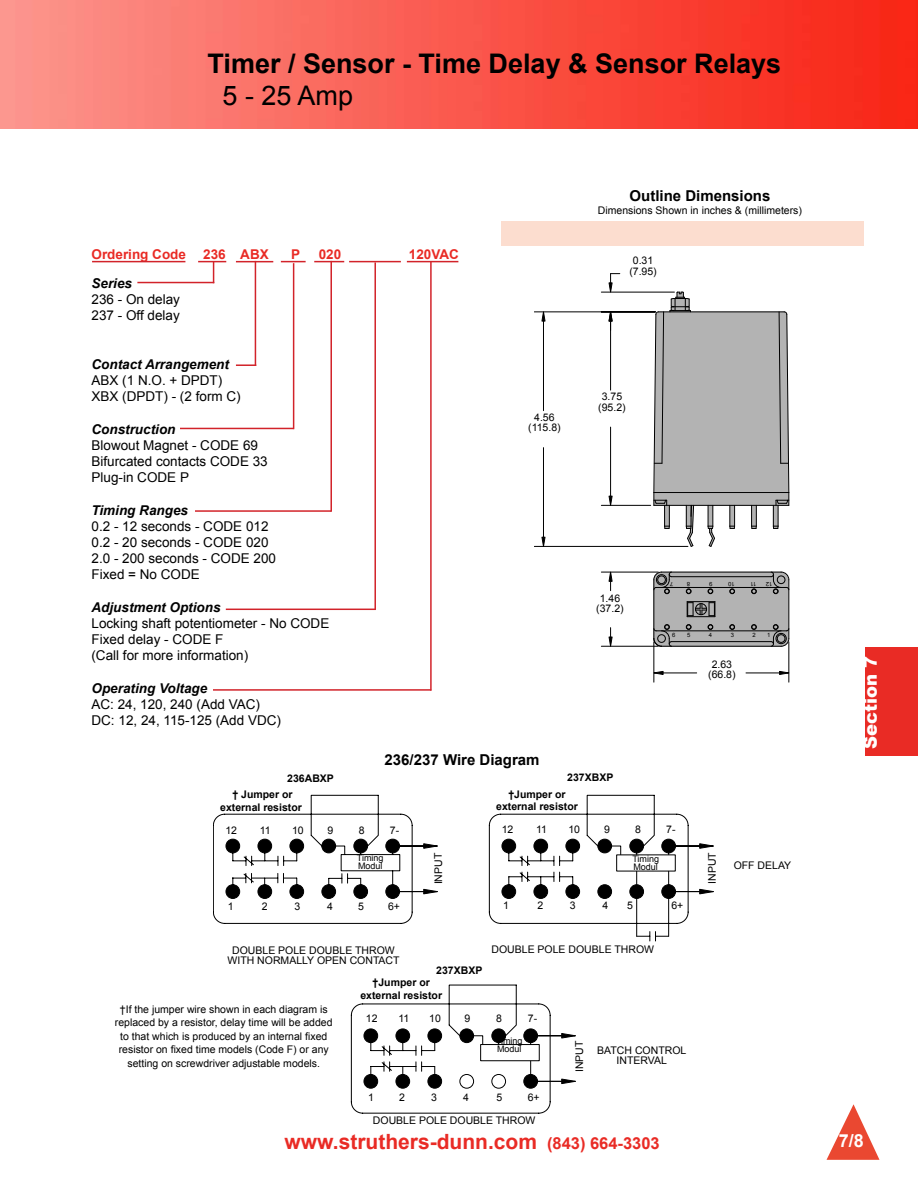
<style>
.page{position:relative;width:918px;height:1188px;background:#fff}
.page>*{position:absolute;margin:0;border:0;box-sizing:border-box;transform-origin:0 0}
.t1{font:700 27px "Arial";color:#000}
.t2{font:27px "Arial";color:#000}
.t3{font:700 21px "Arial";color:#e92b25}
.t4{font:900 18px "Arial";color:#fff}
.t5{font:700 18px "Arial";color:#fff}
.t6{font:700 15px "Arial";color:#000}
.t7{font:13.5px/16.2px "Arial";color:#000}
.t8{font:italic 700 13.5px "Arial";color:#000}
.t9{font:700 13.5px "Arial";color:#e92b25}
.t10{font:10.5px/10.5px "Arial";color:#000;text-align:center}
.t11{font:700 10.5px/12.6px "Arial";color:#000;text-align:center}
.t12{font:9px/7.5px "Arial";color:#000}
.t13{font:5.85px "Arial";color:#000}
.s1{font-size:16.5px}
</style>
<div class="page">
<hr style="left:789px;top:580px;width:1px;height:59px;background:#000">
<hr style="left:601px;top:572px;width:57px;height:1px;background:#000">
<hr style="left:601px;top:646px;width:57px;height:1px;background:#000">
<svg style="left:608px;top:571px;width:5px;height:20px"></svg>
<svg style="left:608px;top:628px;width:5px;height:19px"></svg>
<hr style="left:534px;top:312px;width:121px;height:1px;background:#000">
<hr style="left:534px;top:546px;width:154px;height:1px;background:#000">
<hr style="left:543px;top:321px;width:1px;height:90px;background:#000">
<hr style="left:543px;top:448px;width:1px;height:89px;background:#000">
<svg style="left:541px;top:311px;width:5px;height:11px"></svg>
<svg style="left:541px;top:537px;width:5px;height:10px"></svg>
<hr style="left:601px;top:505px;width:50px;height:1px;background:#000">
<hr style="left:610px;top:427px;width:1px;height:69px;background:#000">
<hr style="left:610px;top:321px;width:1px;height:69px;background:#000">
<svg style="left:608px;top:496px;width:5px;height:10px"></svg>
<hr style="left:789px;top:642px;width:1px;height:40px;background:#000">
<hr style="left:654px;top:642px;width:1px;height:40px;background:#000">
<hr style="left:746px;top:673px;width:34px;height:1px;background:#000">
<hr style="left:663px;top:673px;width:34px;height:1px;background:#000">
<svg style="left:779px;top:671px;width:10px;height:4px"></svg>
<svg style="left:653px;top:671px;width:11px;height:4px"></svg>
<svg style="left:653px;top:641px;width:6px;height:6px"></svg>
<hr style="left:601px;top:292px;width:73px;height:1px;background:#000">
<svg style="left:608px;top:311px;width:5px;height:19px"></svg>
<svg style="left:608px;top:273px;width:12px;height:20px"></svg>
<svg style="left:653px;top:292px;width:137px;height:255px"></svg>
<svg style="left:653px;top:572px;width:136px;height:75px;background:#999"></svg>
<svg style="left:213px;top:795px;width:476px;height:314px"></svg>
<svg style="left:226px;top:838px;width:488px;height:250px"></svg>
<img style="left:0;top:0;width:918px;height:129px">
<div style="left:865px;top:648px;width:53px;height:108px;background:#e92b25"></div>
<hr style="left:92px;top:261px;width:93px;height:1px;background:#d2232a">
<hr style="left:236px;top:261px;width:37px;height:1px;background:#d2232a">
<svg style="left:281px;top:261px;width:25px;height:1px"></svg>
<hr style="left:314px;top:261px;width:30px;height:1px;background:#d2232a">
<hr style="left:349px;top:261px;width:52px;height:1px;background:#d2232a">
<hr style="left:137px;top:282px;width:77px;height:1px;background:#d2232a">
<hr style="left:236px;top:364px;width:20px;height:2px;background:#d2232a">
<hr style="left:180px;top:428px;width:114px;height:1px;background:#d2232a">
<hr style="left:195px;top:510px;width:136px;height:2px;background:#d2232a">
<hr style="left:226px;top:609px;width:150px;height:1px;background:#d2232a">
<hr style="left:213px;top:689px;width:218px;height:2px;background:#d2232a">
<hr style="left:407px;top:261px;width:51px;height:1px;background:#d2232a">
<svg style="left:198px;top:261px;width:28px;height:22px"></svg>
<hr style="left:255px;top:261px;width:1px;height:105px;background:#d2232a">
<hr style="left:293px;top:263px;width:1px;height:166px;background:#d2232a">
<hr style="left:330px;top:261px;width:2px;height:251px;background:#d2232a">
<hr style="left:374px;top:262px;width:2px;height:348px;background:#d2232a">
<hr style="left:430px;top:262px;width:2px;height:429px;background:#d2232a">
<div style="left:502px;top:222px;width:362px;height:24px;background:#fcddcf"></div>
<svg style="left:827px;top:1104px;width:53px;height:56px"></svg>
<svg style="left:353px;top:1109px;width:195px;height:5px"></svg>
<h1 class="t1" style="left:208px;top:45px;width:575px">Timer / Sensor - Time Delay &amp; Sensor Relays</h1>
<h1 class="t2" style="left:223px;top:78px;width:132px">5 - 25 Amp</h1>
<p class="t9" style="left:92px;top:245px;width:96px">Ordering Code</p>
<p class="t9" style="left:203px;top:245px;width:67px">236 ABX</p>
<p class="t9" style="left:291px;top:245px;width:11px">P</p>
<p class="t9" style="left:319px;top:245px;width:24px">020</p>
<p class="t9" style="left:409px;top:245px;width:51px">120VAC</p>
<p class="t8" style="left:92px;top:274px;width:42px">Series</p>
<p class="t7" style="left:92px;top:291px;width:90px">236 - On delay<br>237 - Off delay</p>
<p class="t8" style="left:92px;top:355px;width:139px">Contact Arrangement</p>
<p class="t7" style="left:91px;top:372px;width:151px">ABX (1 N.O. + DPDT)<br>XBX (DPDT) - (2 form C)</p>
<p class="t8" style="left:92px;top:420px;width:85px">Construction</p>
<p class="t7" style="left:92px;top:437px;width:178px">Blowout Magnet - CODE 69<br>Bifurcated contacts CODE 33<br>Plug-in CODE P</p>
<p class="t8" style="left:92px;top:501px;width:98px">Timing Ranges</p>
<p class="t7" style="left:92px;top:518px;width:186px">0.2 - 12 seconds - CODE 012<br>0.2 - 20 seconds - CODE 020<br>2.0 - 200 seconds - CODE 200<br>Fixed = No CODE</p>
<p class="t8" style="left:92px;top:598px;width:131px">Adjustment Options</p>
<p class="t7" style="left:92px;top:615px;width:239px">Locking shaft potentiometer - No CODE<br>Fixed delay - CODE F<br>(Call for more information)</p>
<p class="t8" style="left:92px;top:679px;width:117px">Operating Voltage</p>
<p class="t7" style="left:92px;top:696px;width:191px">AC: 24, 120, 240 (Add VAC)<br>DC: 12, 24, 115-125 (Add VDC)</p>
<p class="t10" style="left:528px;top:412px;width:34px">4.56 (115.8)</p>
<h3 class="t6" style="left:385px;top:750px;width:156px">236/237 Wire Diagram</h3>
<h3 class="t6" style="left:630px;top:186px;width:142px">Outline Dimensions</h3>
<p class="t10" style="left:598px;top:205px;width:206px">Dimensions Shown in inches &amp; (millimeters)</p>
<p class="t10" style="left:629px;top:255px;width:29px">0.31 (7.95)</p>
<p class="t10" style="left:598px;top:392px;width:29px">3.75 (95.2)</p>
<p class="t10" style="left:596px;top:593px;width:29px">1.46 (37.2)</p>
<p class="t13" style="left:673px;top:588px;width:5px;rotate:-180deg">7</p>
<p class="t13" style="left:690px;top:588px;width:5px;rotate:-180deg">8</p>
<p class="t13" style="left:712px;top:588px;width:5px;rotate:-180deg">9</p>
<p class="t13" style="left:735px;top:588px;width:8px;rotate:-180deg">10</p>
<p class="t13" style="left:757px;top:588px;width:8px;rotate:-180deg">11</p>
<p class="t13" style="left:772px;top:588px;width:8px;rotate:-180deg">12</p>
<p class="t13" style="left:672px;top:631px;width:5px">6</p>
<p class="t13" style="left:687px;top:631px;width:5px">5</p>
<p class="t13" style="left:709px;top:631px;width:5px">4</p>
<p class="t13" style="left:731px;top:631px;width:5px">3</p>
<p class="t13" style="left:753px;top:631px;width:5px">2</p>
<p class="t13" style="left:767px;top:631px;width:5px">1</p>
<p class="t10" style="left:708px;top:659px;width:29px">2.63 (66.8)</p>
<p class="t11" style="left:287px;top:772px;width:48px">236ABXP</p>
<p class="t11" style="left:567px;top:772px;width:48px">237XBXP</p>
<p class="t11" style="left:220px;top:789px;width:83px">† Jumper or external resistor</p>
<p class="t11" style="left:496px;top:788px;width:83px">†Jumper or external resistor</p>
<p class="t10" style="left:225px;top:825px;width:13px">12</p>
<p class="t10" style="left:260px;top:825px;width:12px">11</p>
<p class="t10" style="left:292px;top:825px;width:13px">10</p>
<p class="t10" style="left:328px;top:825px;width:7px">9</p>
<p class="t10" style="left:359px;top:825px;width:7px">8</p>
<p class="t10" style="left:390px;top:825px;width:11px">7-</p>
<p class="t10" style="left:502px;top:824px;width:13px">12</p>
<p class="t10" style="left:536px;top:824px;width:12px">11</p>
<p class="t10" style="left:568px;top:824px;width:13px">10</p>
<p class="t10" style="left:604px;top:824px;width:7px">9</p>
<p class="t10" style="left:635px;top:824px;width:7px">8</p>
<p class="t10" style="left:666px;top:824px;width:11px">7-</p>
<p class="t12" style="left:357px;top:854px;width:28px">Timing<br>Modul</p>
<p class="t10" style="left:433px;top:884px;width:33px;rotate:-90deg">INPUT</p>
<p class="t10" style="left:707px;top:884px;width:33px;rotate:-90deg">INPUT</p>
<p class="t10" style="left:734px;top:860px;width:59px">OFF DELAY</p>
<p class="t12" style="left:632px;top:856px;width:28px">Timing<br>Modul</p>
<p class="t10" style="left:228px;top:901px;width:7px">1</p>
<p class="t10" style="left:262px;top:901px;width:7px">2</p>
<p class="t10" style="left:295px;top:901px;width:7px">3</p>
<p class="t10" style="left:327px;top:901px;width:7px">4</p>
<p class="t10" style="left:358px;top:901px;width:7px">5</p>
<p class="t10" style="left:388px;top:901px;width:13px">6+</p>
<p class="t10" style="left:503px;top:900px;width:7px">1</p>
<p class="t10" style="left:537px;top:900px;width:7px">2</p>
<p class="t10" style="left:570px;top:900px;width:7px">3</p>
<p class="t10" style="left:603px;top:900px;width:7px">4</p>
<p class="t10" style="left:627px;top:900px;width:7px">5</p>
<p class="t10" style="left:671px;top:900px;width:13px">6+</p>
<p class="t10" style="left:232px;top:945px;width:164px">DOUBLE POLE DOUBLE THROW</p>
<p class="t10" style="left:492px;top:944px;width:164px">DOUBLE POLE DOUBLE THROW</p>
<p class="t10" style="left:228px;top:955px;width:174px">WITH NORMALLY OPEN CONTACT</p>
<p class="t11" style="left:436px;top:964px;width:48px">237XBXP</p>
<p class="t10" style="left:115px;top:1003px;width:219px;line-height:13.5px">†If the jumper wire shown in each diagram is replaced by a resistor, delay time will be added to that which is produced by an internal fixed resistor on fixed time models (Code F) or any setting on screwdriver adjustable models.</p>
<p class="t11" style="left:360px;top:977px;width:83px">†Jumper or external resistor</p>
<p class="t10" style="left:366px;top:1013px;width:13px">12</p>
<p class="t10" style="left:399px;top:1013px;width:12px">11</p>
<p class="t10" style="left:429px;top:1013px;width:13px">10</p>
<p class="t10" style="left:464px;top:1013px;width:7px">9</p>
<p class="t10" style="left:496px;top:1013px;width:7px">8</p>
<p class="t10" style="left:528px;top:1013px;width:11px">7-</p>
<p class="t12" style="left:496px;top:1037px;width:28px">Timing<br>Modul</p>
<p class="t10" style="left:574px;top:1072px;width:33px;rotate:-90deg">INPUT</p>
<p class="t10" style="left:368px;top:1092px;width:7px">1</p>
<p class="t10" style="left:399px;top:1092px;width:7px">2</p>
<p class="t10" style="left:431px;top:1092px;width:7px">3</p>
<p class="t10" style="left:463px;top:1092px;width:7px">4</p>
<p class="t10" style="left:496px;top:1092px;width:7px">5</p>
<p class="t10" style="left:528px;top:1092px;width:13px">6+</p>
<p class="t10" style="left:373px;top:1115px;width:164px">DOUBLE POLE DOUBLE THROW</p>
<p class="t10" style="left:597px;top:1045px;width:91px">BATCH CONTROL<br>INTERVAL</p>
<h3 class="t4" style="left:857px;top:749px;width:95px;rotate:-90deg">Section 7</h3>
<h2 class="t3" style="left:285px;top:1128px;width:377px">www.struthers-dunn.com <span class="s1">(843) 664-3303</span></h2>
<h3 class="t5" style="left:839px;top:1129px;width:27px">7/8</h3>
</div>
